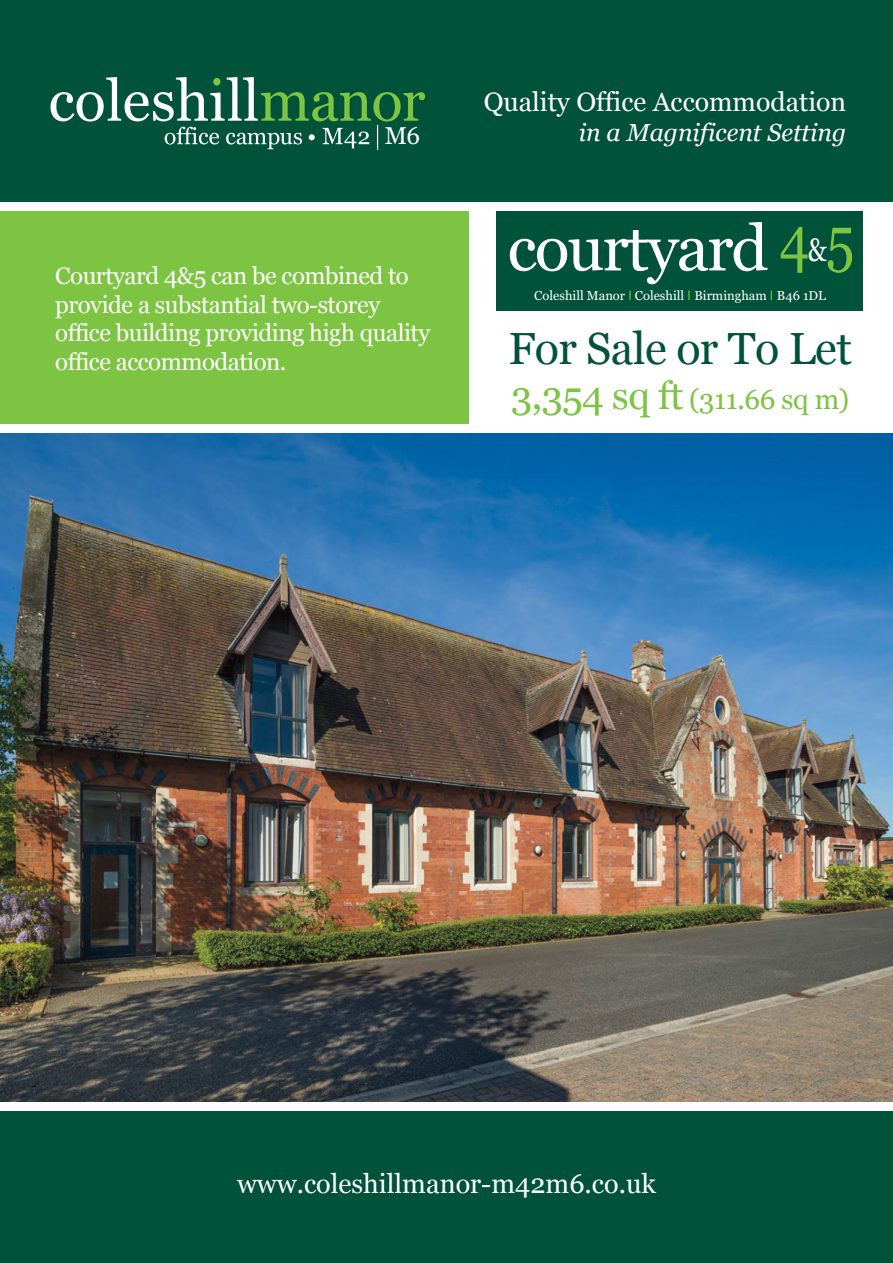
<style>
.page{position:relative;width:893px;height:1263px;background:#fff}
.page>*{position:absolute;margin:0;border:0;box-sizing:border-box;transform-origin:0 0}
.t1{font:64.2px "Georgia";letter-spacing:-.03em;color:#fff}
.t2{font:45px "Georgia";letter-spacing:-.015em;color:#005238}
.t3{font:27.9px "Georgia";letter-spacing:-.015em;color:#7dc442}
.t4{font:27px "Georgia";color:#fff}
.t5{font:26.7px "Georgia";color:#fff}
.t6{font:italic 24.75px "Georgia";color:#fff}
.t7{font:24.15px "Georgia";color:#fff}
.t8{font:24px/28.8px "Georgia";letter-spacing:-.02em;color:#fff}
.t9{font:12.9px "Georgia";color:#fff}
.s1{color:#7dc442}
.s2{font-size:32.25px}
.s3{font-family:"Muli";color:#7dc442}
.s4{font-size:38.7px}
</style>
<div class="page">
<div style="left:0;top:0;width:893px;height:201px;background:#005238"></div>
<div style="left:496px;top:211px;width:367px;height:100px;background:#005238"></div>
<svg style="left:51px;top:77px;width:374px;height:73px"></svg>
<div style="left:0;top:211px;width:469px;height:213px;background:#7dc442"></div>
<div style="left:0;top:1111px;width:893px;height:152px;background:#005238"></div>
<img style="left:0;top:434px;width:893px;height:667px">
<p class="t7" style="left:385px;top:126px;width:37px">M6</p>
<p class="t8" style="left:55px;top:261px;width:376px">Courtyard 4&amp;5 can be combined to provide a substantial two-storey office building providing high quality office accommodation.</p>
<p class="t5" style="left:484px;top:86px;width:364px">Quality Office Accommodation</p>
<p class="t6" style="left:579px;top:119px;width:269px">in a Magnificent Setting</p>
<p class="t1" style="left:508px;top:222px;width:348px">courtyard <span class="s1">4</span><span class="s2">&amp;</span><span class="s1">5</span></p>
<p class="t9" style="left:534px;top:290px;width:293px">Coleshill Manor <span class="s3">l</span> Coleshill <span class="s3">l</span> Birmingham <span class="s3">l</span> B46 1DL</p>
<p class="t2" style="left:508px;top:323px;width:345px">For Sale or To Let</p>
<p class="t3" style="left:511px;top:384px;width:340px"><span class="s4">3,354 sq ft</span> (311.66 sq m)</p>
<p class="t4" style="left:237px;top:1168px;width:420px">www.coleshillmanor-m42m6.co.uk</p>
</div>
